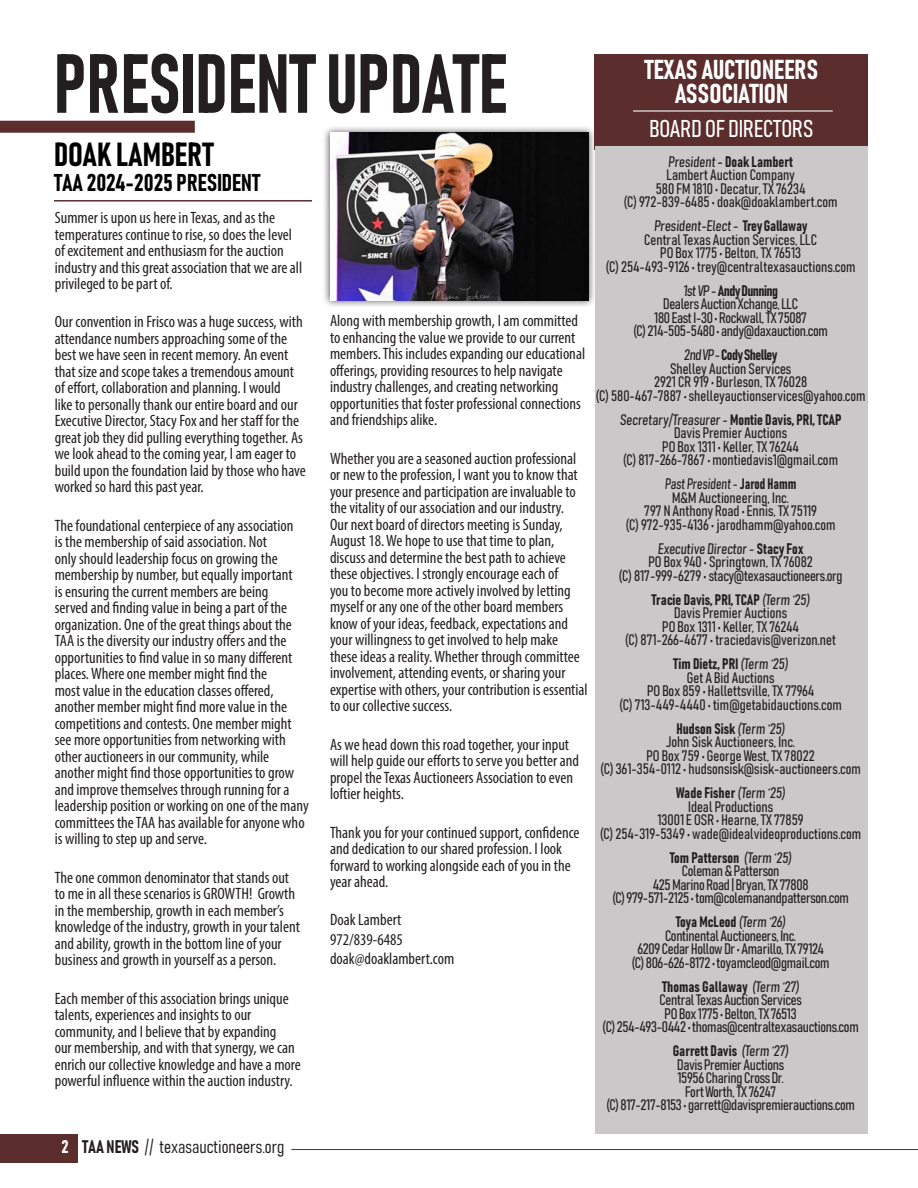
<style>
.page{position:relative;width:918px;height:1188px;background:#fff}
.page>*{position:absolute;margin:0;border:0;box-sizing:border-box;transform-origin:0 0}
.t1{font:82.5px "Bahnschrift";color:#231f20;scale:.91 1}
.t2{font:33px "Bahnschrift";color:#000}
.t3{font:27px/24px "Bahnschrift";color:#fff;text-align:center}
.t4{font:24px "Bahnschrift";color:#000}
.t5{font:24px "Bahnschrift";color:#fff}
.t6{font:18px "Bahnschrift";color:#231f20}
.t7{font:condensed 16.5px/16.5px "Myriad Pro";color:#231f20}
.t8{font:15px/13.5px "Bahnschrift";color:#231f20;text-align:center}
.t9{font:15px/13.5px "Bahnschrift";letter-spacing:-.02em;color:#231f20;text-align:center}
.t10{font:15px/13.5px "Bahnschrift";color:#231f20;text-align:center;scale:.93 1}
.s1{color:#fff}
</style>
<div class="page">
<div style="left:0;top:1134px;width:78px;height:28px;background:#5b2d2c"></div>
<hr style="left:291px;top:1149px;width:627px;height:1px;background:#5b2d2c">
<div style="left:323px;top:125px;width:273px;height:183px;background:#231f20;opacity:.75"></div>
<img style="left:330px;top:133px;width:259px;height:167px">
<div style="left:595px;top:55px;width:273px;height:95px;background:#5b2d2c"></div>
<div style="left:595px;top:146px;width:273px;height:988px;background:#cac8c8"></div>
<hr style="left:633px;top:110px;width:200px;height:2px;background:#cac8c8">
<hr style="left:54px;top:200px;width:258px;height:2px;background:#5b2d2c">
<div style="left:0;top:121px;width:195px;height:12px;background:#5b2d2c"></div>
<h1 class="t1" style="left:54px;top:32px;width:500px">PRESIDENT UPDATE</h1>
<h3 class="t3" style="left:644px;top:57px;width:176px">TEXAS AUCTIONEERS<br>ASSOCIATION</h3>
<h3 class="t5" style="left:649px;top:113px;width:166px">BOARD OF DIRECTORS</h3>
<p class="t8" style="left:624px;top:154px;width:215px">President - Doak Lambert<br>Lambert Auction Company<br>580 FM 1810 • Decatur, TX 76234<br>(C) 972-839-6485 • doak@doaklambert.com</p>
<p class="t8" style="left:606px;top:219px;width:251px">President-Elect - Trey Gallaway<br>Central Texas Auction Services, LLC<br>PO Box 1775 • Belton, TX 76513<br>(C) 254-493-9126 • trey@centraltexasauctions.com</p>
<p class="t9" style="left:634px;top:283px;width:196px">1st VP - Andy Dunning<br>Dealers Auction Xchange, LLC<br>180 East I-30 • Rockwall, TX 75087<br>(C) 214-505-5480 • andy@daxauction.com</p>
<p class="t8" style="left:596px;top:348px;width:271px">2nd VP - Cody Shelley<br>Shelley Auction Services<br>2921 CR 919 • Burleson, TX 76028<br>(C) 580-467-7887 • shelleyauctionservices@yahoo.com</p>
<p class="t8" style="left:620px;top:412px;width:223px">Secretary/Treasurer - Montie Davis, PRI, TCAP Davis Premier Auctions<br>PO Box 1311 • Keller, TX 76244<br>(C) 817-266-7867 • montiedavis1@gmail.com</p>
<p class="t10" style="left:626px;top:477px;width:227px">Past President - Jarod Hamm<br>M&amp;M Auctioneering, Inc.<br>797 N Anthony Road • Ennis, TX 75119<br>(C) 972-935-4136 • jarodhamm@yahoo.com</p>
<p class="t8" style="left:619px;top:541px;width:225px">Executive Director - Stacy Fox<br>PO Box 940 • Springtown, TX 76082<br>(C) 817-999-6279 • stacy@texasauctioneers.org</p>
<p class="t8" style="left:625px;top:592px;width:212px">Tracie Davis, PRI, TCAP (Term ‘25)<br>Davis Premier Auctions<br>PO Box 1311 • Keller, TX 76244<br>(C) 871-266-4677 • traciedavis@verizon.net</p>
<p class="t8" style="left:620px;top:657px;width:224px">Tim Dietz, PRI (Term ‘25)<br>Get A Bid Auctions<br>PO Box 859 • Hallettsville, TX 77964<br>(C) 713-449-4440 • tim@getabidauctions.com</p>
<p class="t8" style="left:600px;top:721px;width:262px">Hudson Sisk (Term ‘25)<br>John Sisk Auctioneers, Inc.<br>PO Box 759 • George West, TX 78022<br>(C) 361-354-0112 • hudsonsisk@sisk-auctioneers.com</p>
<p class="t8" style="left:600px;top:786px;width:263px">Wade Fisher(Term ‘25)<br>Ideal Productions<br>13001 E OSR • Hearne, TX 77859<br>(C) 254-319-5349 • wade@idealvideoproductions.com</p>
<p class="t9" style="left:613px;top:850px;width:238px">Tom Patterson (Term ‘25)<br>Coleman &amp; Patterson<br>425 Marino Road | Bryan, TX 77808<br>(C) 979-571-2125 • tom@colemanandpatterson.com</p>
<p class="t9" style="left:632px;top:915px;width:199px">Toya McLeod (Term ‘26)<br>Continental Auctioneers, Inc.<br>6209 Cedar Hollow Dr • Amarillo, TX 79124 (C) 806-626-8172 • toyamcleod@gmail.com</p>
<p class="t9" style="left:603px;top:979px;width:258px">Thomas Gallaway (Term ‘27)<br>Central Texas Auction Services<br>PO Box 1775 • Belton, TX 76513<br>(C) 254-493-0442 • thomas@centraltexasauctions.com</p>
<p class="t9" style="left:606px;top:1044px;width:250px">Garrett Davis (Term ‘27)<br>Davis Premier Auctions<br>15956 Charing Cross Dr.<br>Fort Worth, TX 76247<br>(C) 817-217-8153 • garrett@davispremierauctions.com</p>
<h2 class="t2" style="left:54px;top:133px;width:161px">DOAK LAMBERT</h2>
<h3 class="t4" style="left:54px;top:168px;width:208px">TAA 2024-2025 PRESIDENT</h3>
<p class="t7" style="left:55px;top:209px;width:249px">Summer is upon us here in Texas, and as the temperatures continue to rise, so does the level of excitement and enthusiasm for the auction industry and this great association that we are all privileged to be part of.</p>
<p class="t7" style="left:55px;top:314px;width:252px">Our convention in Frisco was a huge success, with attendance numbers approaching some of the best we have seen in recent memory. An event that size and scope takes a tremendous amount of effort, collaboration and planning. I would<br>like to personally thank our entire board and our Executive Director, Stacy Fox and her staff for the great job they did pulling everything together. As we look ahead to the coming year, I am eager to build upon the foundation laid by those who have worked so hard this past year.</p>
<p class="t7" style="left:55px;top:517px;width:256px">The foundational centerpiece of any association<br>is the membership of said association. Not<br>only should leadership focus on growing the membership by number, but equally important<br>is ensuring the current members are being<br>served and finding value in being a part of the organization. One of the great things about the TAA is the diversity our industry offers and the opportunities to find value in so many different places. Where one member might find the<br>most value in the education classes offered, another member might find more value in the competitions and contests. One member might see more opportunities from networking with other auctioneers in our community, while another might find those opportunities to grow and improve themselves through running for a leadership position or working on one of the many committees the TAA has available for anyone who is willing to step up and serve.</p>
<p class="t7" style="left:55px;top:869px;width:247px">The one common denominator that stands out to me in all these scenarios is GROWTH! Growth in the membership, growth in each member’s knowledge of the industry, growth in your talent and ability, growth in the bottom line of your business and growth in yourself as a person.</p>
<p class="t7" style="left:55px;top:990px;width:248px">Each member of this association brings unique talents, experiences and insights to our community, and I believe that by expanding<br>our membership, and with that synergy, we can enrich our collective knowledge and have a more powerful influence within the auction industry.</p>
<p class="t7" style="left:330px;top:313px;width:257px">Along with membership growth, I am committed to enhancing the value we provide to our current members. This includes expanding our educational offerings, providing resources to help navigate industry challenges, and creating networking opportunities that foster professional connections and friendships alike.</p>
<p class="t7" style="left:330px;top:450px;width:259px">Whether you are a seasoned auction professional or new to the profession, I want you to know that your presence and participation are invaluable to the vitality of our association and our industry.<br>Our next board of directors meeting is Sunday, August 18. We hope to use that time to plan, discuss and determine the best path to achieve these objectives. I strongly encourage each of<br>you to become more actively involved by letting myself or any one of the other board members know of your ideas, feedback, expectations and your willingness to get involved to help make these ideas a reality. Whether through committee involvement, attending events, or sharing your expertise with others, your contribution is essential to our collective success.</p>
<p class="t7" style="left:330px;top:736px;width:251px">As we head down this road together, your input will help guide our efforts to serve you better and propel the Texas Auctioneers Association to even loftier heights.</p>
<p class="t7" style="left:330px;top:824px;width:251px">Thank you for your continued support, confidence and dedication to our shared profession. I look forward to working alongside each of you in the year ahead.</p>
<p class="t7" style="left:330px;top:910px;width:126px;line-height:19.2px">Doak Lambert<br>972/839-6485 doak@doaklambert.com</p>
<p class="t6" style="left:61px;top:1135px;width:224px"><span class="s1">2</span> TAA NEWS // texasauctioneers.org</p>
</div>
